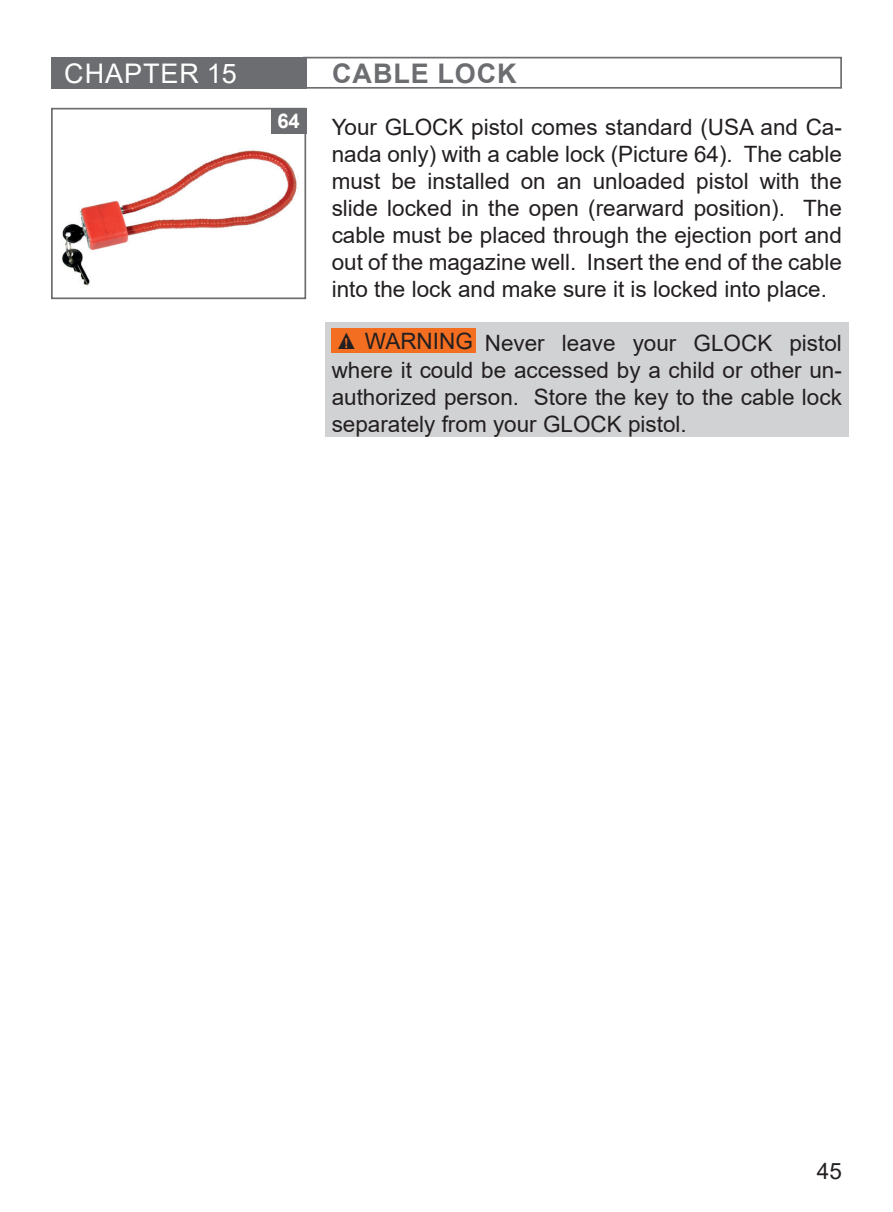
<style>
.page{position:relative;width:893px;height:1212px;background:#fff}
.page>*{position:absolute;margin:0;border:0;box-sizing:border-box;transform-origin:0 0}
.t1{font:27px "Arial";letter-spacing:.035em;color:#fff}
.t2{font:700 27px "Arial";letter-spacing:.035em;color:#6c6d70}
.t3{font:22.5px/27px "Arial";color:#231f20;text-align:justify}
.t4{font:700 20.25px "Arial";color:#fff}
.s1{font-weight:700;font-size:23.62px}
.s2{font-weight:700;font-size:13.5px;color:#f36e21}
</style>
<div class="page">
<div style="left:325px;top:322px;width:523px;height:115px;background:#d1d2d4"></div>
<img style="left:62px;top:133px;width:241px;height:153px">
<div style="left:51px;top:108px;width:255px;height:191px;border:2px solid #6c6d70"></div>
<div style="left:271px;top:108px;width:35px;height:25px;background:#6c6d70"></div>
<div style="left:51px;top:57px;width:255px;height:32px;background:#6c6d70"></div>
<div style="left:303px;top:57px;width:539px;height:32px;border:2px solid #6c6d70"></div>
<div style="left:331px;top:328px;width:145px;height:24px;background:#f36e21"></div>
<p class="t1" style="left:64px;top:54px;width:174px">CHAPTER 15</p>
<p class="t2" style="left:332px;top:54px;width:186px">CABLE LOCK</p>
<p class="t4" style="left:277px;top:107px;width:24px">64</p>
<p class="t3" style="left:332px;top:114px;width:512px">Your GLOCK pistol comes standard (USA and Ca&shy;nada only) with a cable lock (Picture 64). The cable must be installed on an unloaded pistol with the slide locked in the open (rearward position). The cable must be placed through the ejection port and out of the magazine well. Insert the end of the cable into the lock and make sure it is locked into place.</p>
<p class="t3" style="left:332px;top:330px;width:512px;text-indent:153px">Never leave your GLOCK pistol where it could be accessed by a child or other un&shy;authorized person. Store the key to the cable lock separately from your GLOCK pistol.</p>
<p class="t3" style="left:335px;top:328px;width:140px"><span class="s1">▲</span><span class="s2">!</span> WARNING</p>
<p class="t3" style="left:817px;top:1158px;width:27px">45</p>
</div>
